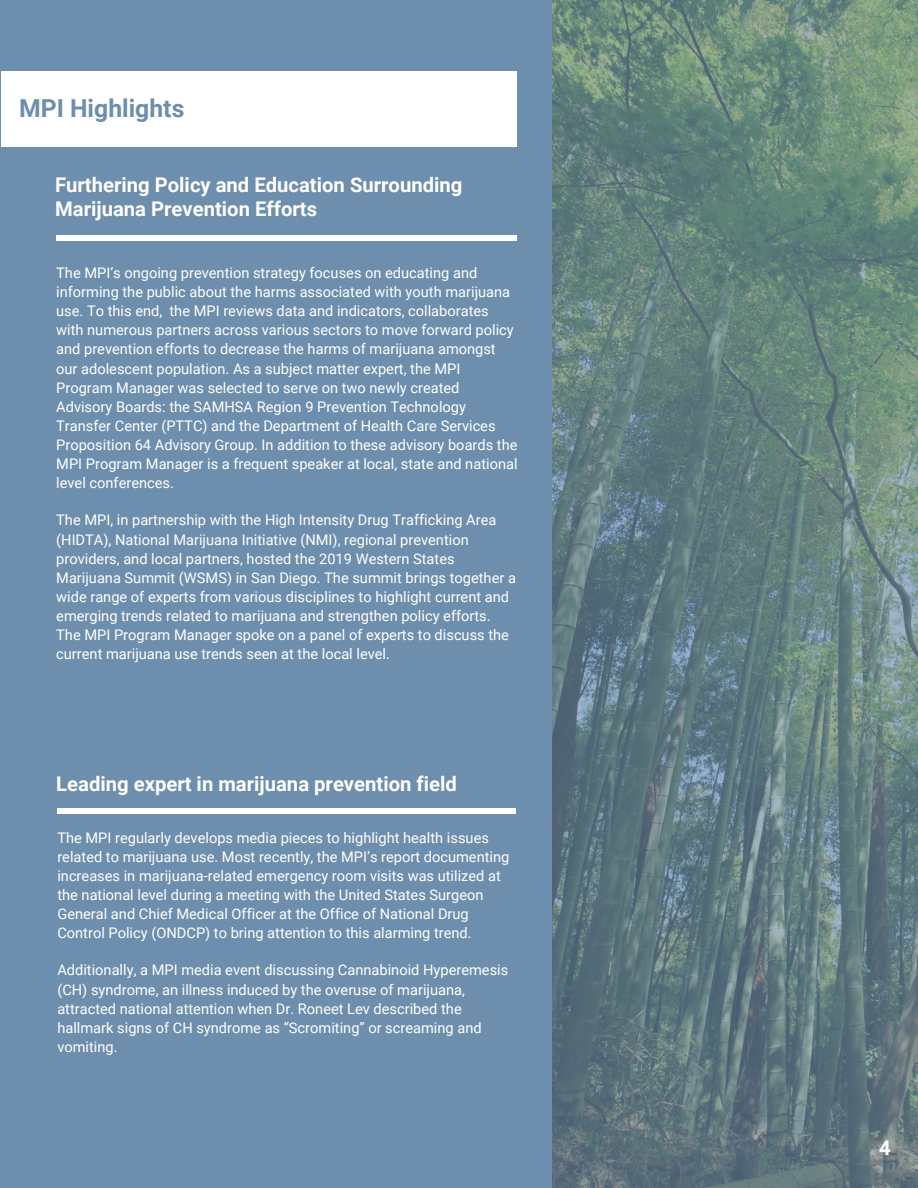
<style>
.page{position:relative;width:918px;height:1188px;background:#6d8ead}
.page>*{position:absolute;margin:0;border:0;box-sizing:border-box;transform-origin:0 0}
.t1{font:700 24.75px "Roboto";color:#6d8ead}
.t2{font:700 20.25px/23.7px "Roboto";color:#fff}
.t3{font:14.7px/19.2px "Roboto";color:#fff}
</style>
<div class="page">
<div style="left:1px;top:71px;width:515px;height:75px;background:#fff"></div>
<div style="left:57px;top:808px;width:459px;height:5px;background:#fff"></div>
<img style="left:552px;top:0;width:366px;height:1188px">
<div style="left:56px;top:235px;width:460px;height:6px;background:#fff"></div>
<h1 class="t1" style="left:19px;top:91px;width:167px">MPI Highlights</h1>
<h2 class="t2" style="left:55px;top:173px;width:409px">Furthering Policy and Education Surrounding<br>Marijuana Prevention Efforts</h2>
<p class="t3" style="left:56px;top:262px;width:463px">The MPI’s ongoing prevention strategy focuses on educating and informing the public about the harms associated with youth marijuana use. To this end, the MPI reviews data and indicators, collaborates with numerous partners across various sectors to move forward policy and prevention efforts to decrease the harms of marijuana amongst our adolescent population. As a subject matter expert, the MPI Program Manager was selected to serve on two newly created Advisory Boards: the SAMHSA Region 9 Prevention Technology Transfer Center (PTTC) and the Department of Health Care Services Proposition 64 Advisory Group. In addition to these advisory boards the MPI Program Manager is a frequent speaker at local, state and national level conferences.</p>
<p class="t3" style="left:56px;top:510px;width:461px">The MPI, in partnership with the High Intensity Drug Trafficking Area (HIDTA), National Marijuana Initiative (NMI), regional prevention providers, and local partners, hosted the 2019 Western States Marijuana Summit (WSMS) in San Diego. The summit brings together a wide range of experts from various disciplines to highlight current and emerging trends related to marijuana and strengthen policy efforts.<br>The MPI Program Manager spoke on a panel of experts to discuss the current marijuana use trends seen at the local level.</p>
<h2 class="t2" style="left:56px;top:771px;width:402px">Leading expert in marijuana prevention field</h2>
<p class="t3" style="left:57px;top:827px;width:454px">The MPI regularly develops media pieces to highlight health issues related to marijuana use. Most recently, the MPI’s report documenting increases in marijuana-related emergency room visits was utilized at the national level during a meeting with the United States Surgeon General and Chief Medical Officer at the Office of National Drug Control Policy (ONDCP) to bring attention to this alarming trend.</p>
<p class="t3" style="left:57px;top:960px;width:452px">Additionally, a MPI media event discussing Cannabinoid Hyperemesis (CH) syndrome, an illness induced by the overuse of marijuana, attracted national attention when Dr. Roneet Lev described the hallmark signs of CH syndrome as “Scromiting” or screaming and vomiting.</p>
<h2 class="t2" style="left:879px;top:1136px;width:13px">4</h2>
</div>
